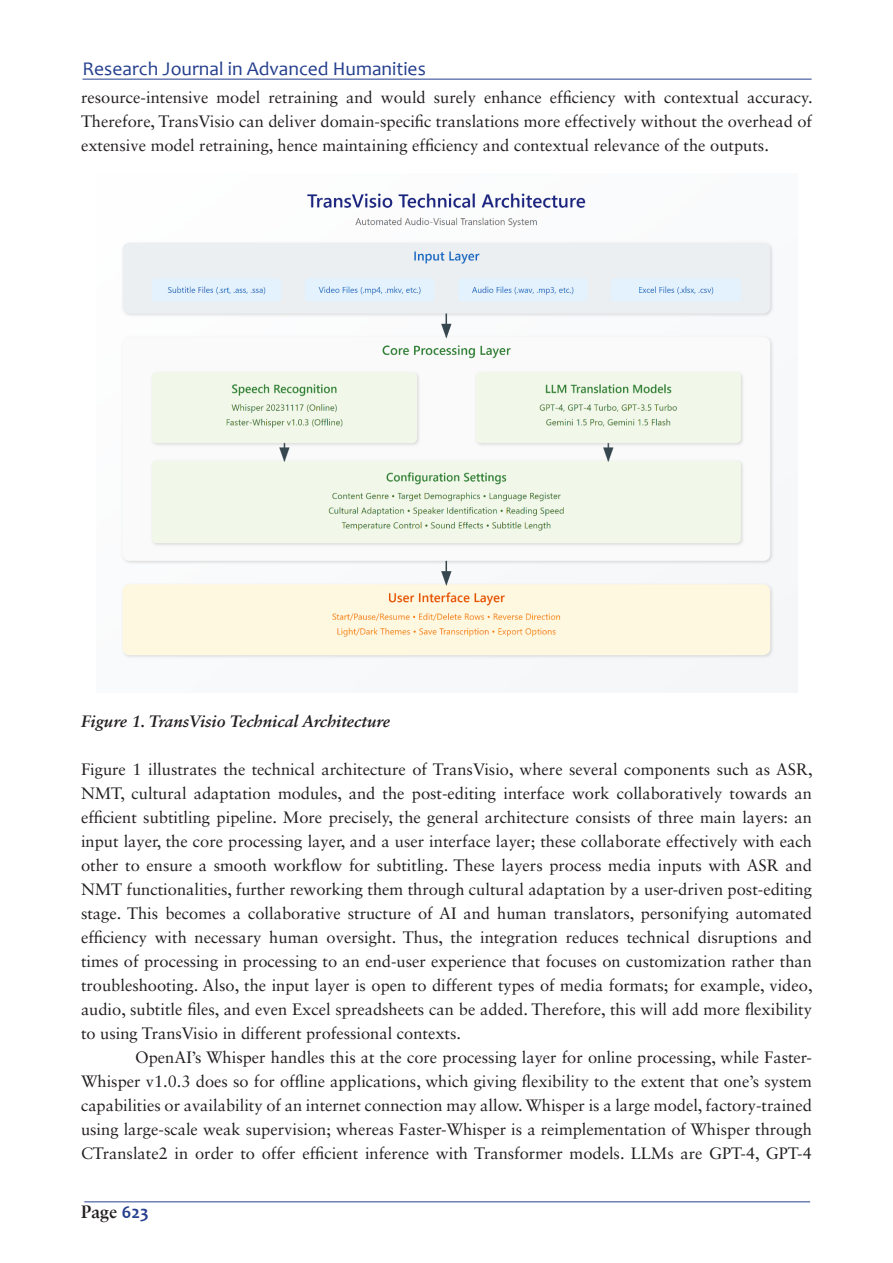
<style>
.page{position:relative;width:893px;height:1263px;background:#fff}
.page>*{position:absolute;margin:0;border:0;box-sizing:border-box;transform-origin:0 0}
.t1{font:19.5px "Candara";color:#253f8e}
.t2{font:700 18px "Sabon";color:#231f20}
.Normal__Web{font:16.5px/24px "Sabon LT Std";color:#231f20;text-align:justify}
.Normal__Web-2{font:italic 700 16.5px "Sabon LT Std";color:#231f20}
.s1{font-family:"Candara";color:#253f8e}
</style>
<div class="page">
<hr style="left:84px;top:1201px;width:726px;height:1px;background:#253f8e">
<hr style="left:82px;top:79px;width:730px;height:1px;background:#253f8e">
<img style="left:122px;top:193px;width:675px;height:499px">
<p class="t1" style="left:82px;top:56px;width:345px">Research Journal in Advanced Humanities</p>
<p class="Normal__Web" style="left:81px;top:85px;width:733px">resource-intensive model retraining and would surely enhance efficiency with contextual accuracy.<br>Therefore, TransVisio can deliver domain-specific translations more effectively without the overhead of extensive model retraining, hence maintaining efficiency and contextual relevance of the outputs.</p>
<p class="Normal__Web-2" style="left:81px;top:711px;width:311px">Figure 1. TransVisio Technical Architecture</p>
<p class="Normal__Web" style="left:81px;top:757px;width:733px">Figure 1 illustrates the technical architecture of TransVisio, where several components such as ASR, NMT, cultural adaptation modules, and the post-editing interface work collaboratively towards an efficient subtitling pipeline. More precisely, the general architecture consists of three main layers: an input layer, the core processing layer, and a user interface layer; these collaborate effectively with each other to ensure a smooth workflow for subtitling. These layers process media inputs with ASR and NMT functionalities, further reworking them through cultural adaptation by a user-driven post-editing stage. This becomes a collaborative structure of AI and human translators, personifying automated efficiency with necessary human oversight. Thus, the integration reduces technical disruptions and times of processing in processing to an end-user experience that focuses on customization rather than troubleshooting. Also, the input layer is open to different types of media formats; for example, video, audio, subtitle files, and even Excel spreadsheets can be added. Therefore, this will add more flexibility to using TransVisio in different professional contexts.</p>
<p class="Normal__Web" style="left:81px;top:1045px;width:732px;text-indent:54px">OpenAI’s Whisper handles this at the core processing layer for online processing, while Faster-Whisper v1.0.3 does so for offline applications, which giving flexibility to the extent that one’s system capabilities or availability of an internet connection may allow. Whisper is a large model, factory-trained using large-scale weak supervision; whereas Faster-Whisper is a reimplementation of Whisper through CTranslate2 in order to offer efficient inference with Transformer models. LLMs are GPT-4, GPT-4</p>
<p class="t2" style="left:81px;top:1201px;width:69px">Page <span class="s1">623</span></p>
</div>
